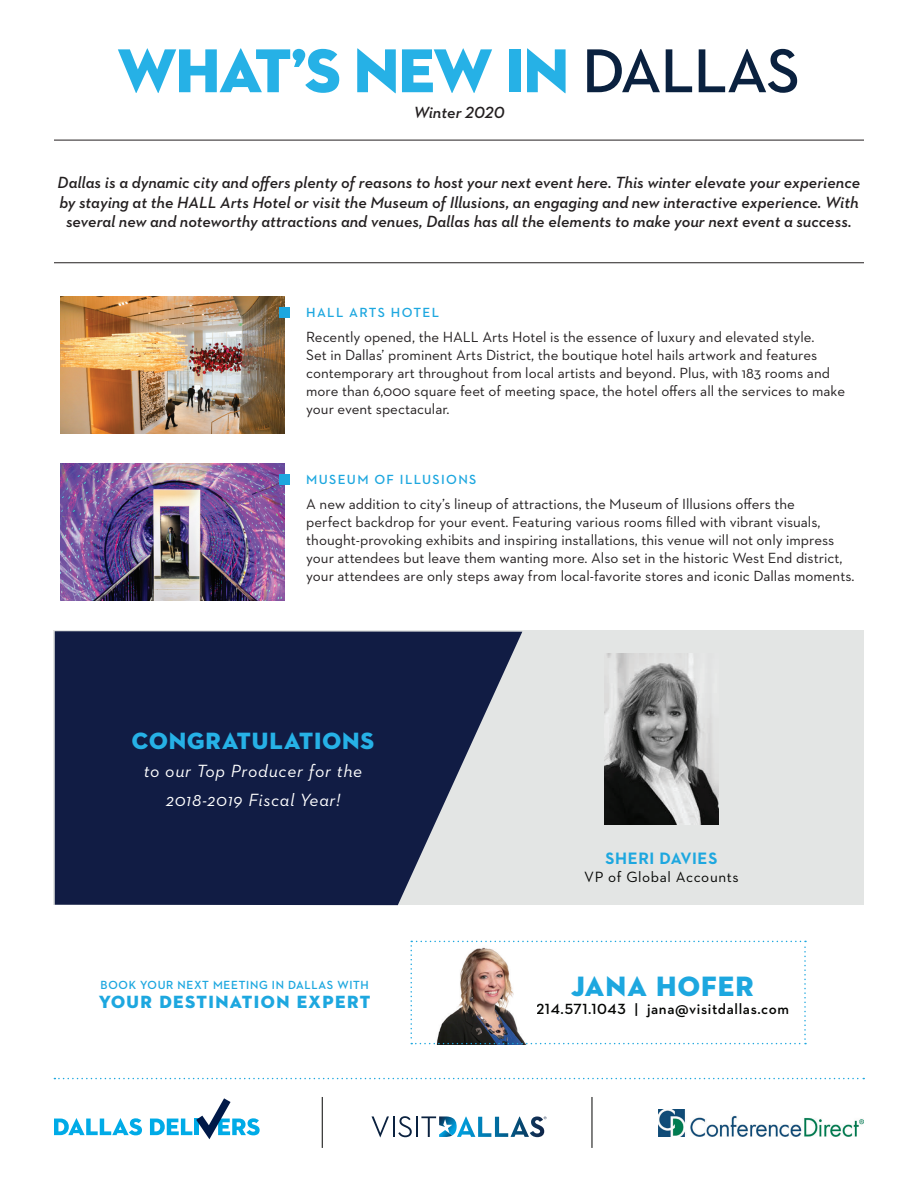
<style>
.page{position:relative;width:918px;height:1188px;background:#fff}
.page>*{position:absolute;margin:0;border:0;box-sizing:border-box;transform-origin:0 0}
.t1{font:63px "Neutraface 2 Display Titling";letter-spacing:-.02em;color:#26b1e6}
.t2{font:28.5px "Neutraface 2 Display Titling";letter-spacing:.04em;color:#1da7df}
.t3{font:24px "Neutraface 2 Display Titling";letter-spacing:.04em;color:#26b1e6}
.t4{font:italic 18px/28.2px "Neutraface 2 Text";letter-spacing:.04em;color:#fff;text-align:center}
.t5{font:18px "Neutraface 2 Display Titling";letter-spacing:.08em;color:#1da7df}
.t6{font:700 16.8px "Neutraface 2 Text";letter-spacing:.04em;color:#1da7df}
.t7{font:italic 600 16.5px/19.8px "Neutraface 2 Text";color:#231f20;text-align:center}
.t8{font:15.15px "Neutraface 2 Text";letter-spacing:.04em;color:#040503}
.t9{font:15px/18px "Neutraface 2 Text";color:#231f20}
.t10{font:600 15px "Neutraface 2 Text";letter-spacing:.04em;color:#040503}
.t11{font:600 13.5px "Neutraface 2 Text";letter-spacing:.1em;color:#1da7df}
.t12{font:700 12px "Neutraface 2 Display";letter-spacing:.06em;color:#1da7df}
.s1{font-family:"Neutraface 2 Text";font-weight:600;color:#0a213f}
</style>
<div class="page">
<div style="left:54px;top:631px;width:810px;height:274px;background:#e3e5e4"></div>
<hr style="left:54px;top:140px;width:810px;height:1px;background:#231f20">
<hr style="left:54px;top:262px;width:810px;height:1px;background:#231f20">
<svg style="left:55px;top:631px;width:467px;height:274px;background:#2d3659"></svg>
<img style="left:60px;top:296px;width:225px;height:137px">
<img style="left:60px;top:464px;width:225px;height:137px">
<svg style="left:54px;top:1078px;width:810px;height:1px"></svg>
<svg style="left:410px;top:941px;width:396px;height:103px"></svg>
<svg style="left:54px;top:1118px;width:88px;height:17px"></svg>
<svg style="left:150px;top:1098px;width:110px;height:41px"></svg>
<svg style="left:372px;top:1116px;width:17px;height:21px"></svg>
<hr style="left:393px;top:1116px;width:2px;height:21px;background:#0a213f">
<svg style="left:398px;top:1116px;width:14px;height:21px"></svg>
<hr style="left:416px;top:1116px;width:2px;height:21px;background:#0a213f">
<svg style="left:421px;top:1116px;width:125px;height:21px"></svg>
<img style="left:658px;top:1110px;width:206px;height:26px">
<hr style="left:322px;top:1097px;width:1px;height:51px;background:#040503">
<hr style="left:592px;top:1097px;width:1px;height:51px;background:#040503">
<img style="left:605px;top:653px;width:113px;height:171px">
<div style="left:279px;top:474px;width:11px;height:11px;background:#1da7df"></div>
<div style="left:279px;top:307px;width:11px;height:11px;background:#1da7df"></div>
<h1 class="t1" style="left:118px;top:31px;width:684px">WHAT’S NEW IN <span class="s1">DALLAS</span></h1>
<p class="t7" style="left:414px;top:102px;width:92px">Winter 2020</p>
<p class="t7" style="left:58px;top:172px;width:804px">Dallas is a dynamic city and offers plenty of reasons to host your next event here. This winter elevate your experience by staying at the HALL Arts Hotel or visit the Museum of Illusions, an engaging and new interactive experience. With several new and noteworthy attractions and venues, Dallas has all the elements to make your next event a success.</p>
<p class="t11" style="left:306px;top:304px;width:134px">HALL ARTS HOTEL</p>
<p class="t9" style="left:306px;top:327px;width:540px">Recently opened, the HALL Arts Hotel is the essence of luxury and elevated style.<br>Set in Dallas’ prominent Arts District, the boutique hotel hails artwork and features contemporary art throughout from local artists and beyond. Plus, with 183 rooms and more than 6,000 square feet of meeting space, the hotel offers all the services to make your event spectacular.</p>
<p class="t11" style="left:306px;top:471px;width:172px">MUSEUM OF ILLUSIONS</p>
<p class="t9" style="left:306px;top:495px;width:550px">A new addition to city’s lineup of attractions, the Museum of Illusions offers the<br>perfect backdrop for your event. Featuring various rooms filled with vibrant visuals, thought-provoking exhibits and inspiring installations, this venue will not only impress your attendees but leave them wanting more. Also set in the historic West End district, your attendees are only steps away from local-favorite stores and iconic Dallas moments.</p>
<h3 class="t3" style="left:132px;top:726px;width:244px">CONGRATULATIONS</h3>
<p class="t4" style="left:144px;top:757px;width:220px">to our Top Producer for the<br>2018-2019 Fiscal Year!</p>
<p class="t12" style="left:101px;top:978px;width:270px">BOOK YOUR NEXT MEETING IN DALLAS WITH</p>
<p class="t5" style="left:99px;top:990px;width:273px">YOUR DESTINATION EXPERT</p>
<p class="t6" style="left:605px;top:848px;width:114px">SHERI DAVIES</p>
<p class="t8" style="left:584px;top:868px;width:156px">VP of Global Accounts</p>
<h2 class="t2" style="left:571px;top:969px;width:184px">JANA HOFER</h2>
<p class="t10" style="left:536px;top:999px;width:254px">214.571.1043 | jana@visitdallas.com</p>
</div>
